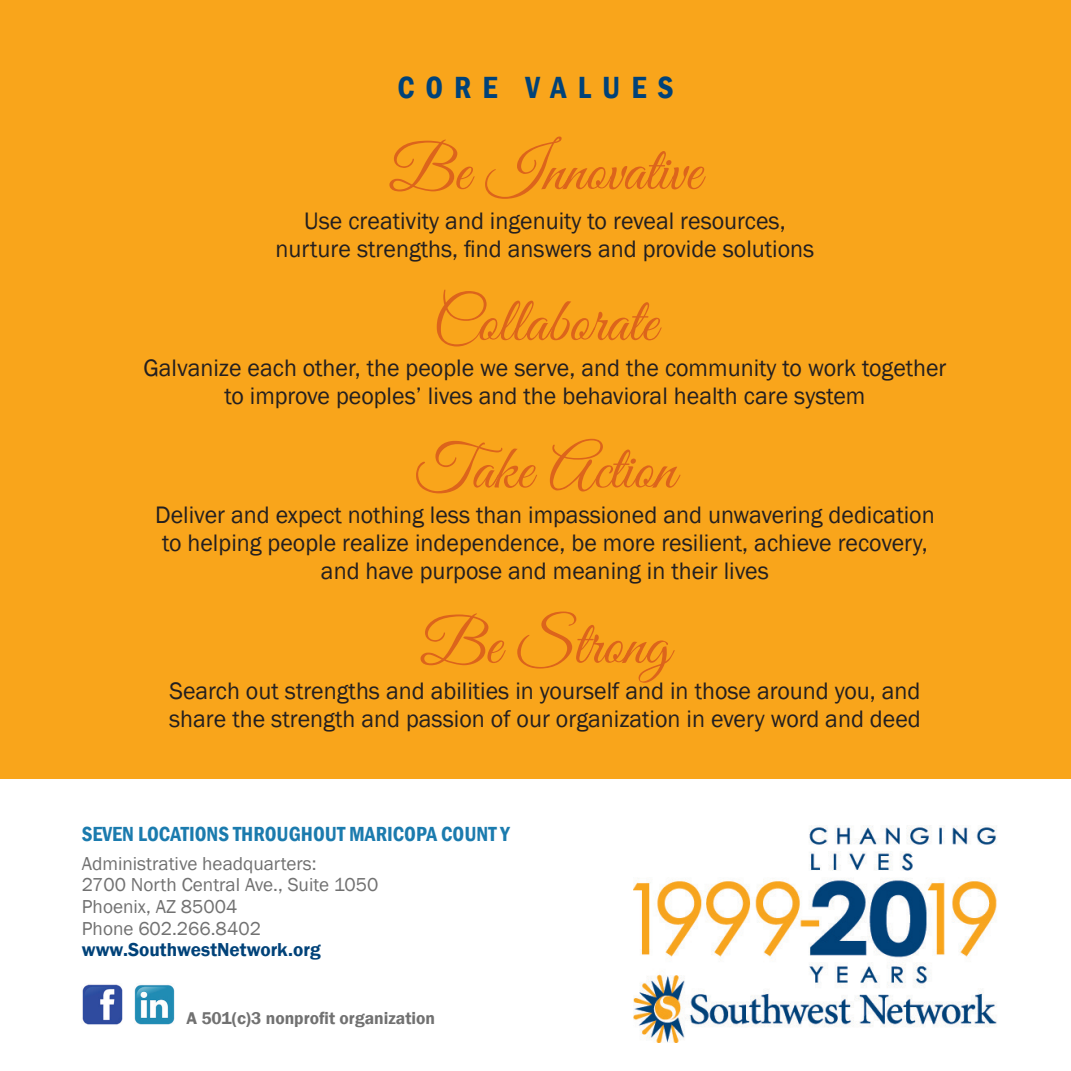
<style>
.page{position:relative;width:1071px;height:1071px;background:#fff}
.page>*{position:absolute;margin:0;border:0;box-sizing:border-box;transform-origin:0 0}
.t1{font:63px "Great Vibes";color:#dc641c}
.t2{font:600 condensed 31.5px "Franklin Gothic";letter-spacing:.35em;color:#004279}
.t3{font:24.5px/28px "Franklin Gothic";color:#231f20;text-align:center}
.t4{font:600 condensed 21px "Franklin Gothic";color:#1b7bae}
.t5{font:19.25px/21.5px "Franklin Gothic";color:#717171}
.t6{font:600 19.25px "Franklin Gothic";color:#004279}
.t7{font:600 17.5px "Franklin Gothic";color:#717171}
</style>
<div class="page">
<img style="left:633px;top:826px;width:364px;height:216px">
<div style="left:0;top:0;width:1071px;height:778px;background:#f9a51b"></div>
<img style="left:82px;top:984px;width:41px;height:41px">
<img style="left:134px;top:984px;width:41px;height:41px">
<p class="t2" style="left:397px;top:66px;width:278px">CORE VALUES</p>
<h1 class="t1" style="left:389px;top:135px;width:314px">Be Innovative</h1>
<p class="t3" style="left:276px;top:207px;width:540px">Use creativity and ingenuity to reveal resources, nurture strengths, find answers and provide solutions</p>
<h1 class="t1" style="left:433px;top:287px;width:225px">Collaborate</h1>
<p class="t3" style="left:143px;top:354px;width:805px">Galvanize each other, the people we serve, and the community to work together to improve peoples’ lives and the behavioral health care system</p>
<h1 class="t1" style="left:414px;top:434px;width:263px">Take Action</h1>
<p class="t3" style="left:155px;top:502px;width:781px">Deliver and expect nothing less than impassioned and unwavering dedication to helping people realize independence, be more resilient, achieve recovery, and have purpose and meaning in their lives</p>
<h1 class="t1" style="left:420px;top:609px;width:252px">Be Strong</h1>
<p class="t3" style="left:169px;top:677px;width:753px;text-align:left">Search out strengths and abilities in yourself and in those around you, and share the strength and passion of our organization in every word and deed</p>
<p class="t4" style="left:82px;top:820px;width:429px">SEVEN LOCATIONS THROUGHOUT MARICOPA COUNT Y</p>
<p class="t5" style="left:82px;top:853px;width:298px">Administrative headquarters:<br>2700 North Central Ave., Suite 1050<br>Phoenix, AZ 85004<br>Phone 602.266.8402</p>
<p class="t6" style="left:82px;top:938px;width:240px">www.SouthwestNetwork.org</p>
<p class="t7" style="left:186px;top:1007px;width:250px">A 501(c)3 nonprofit organization</p>
</div>
